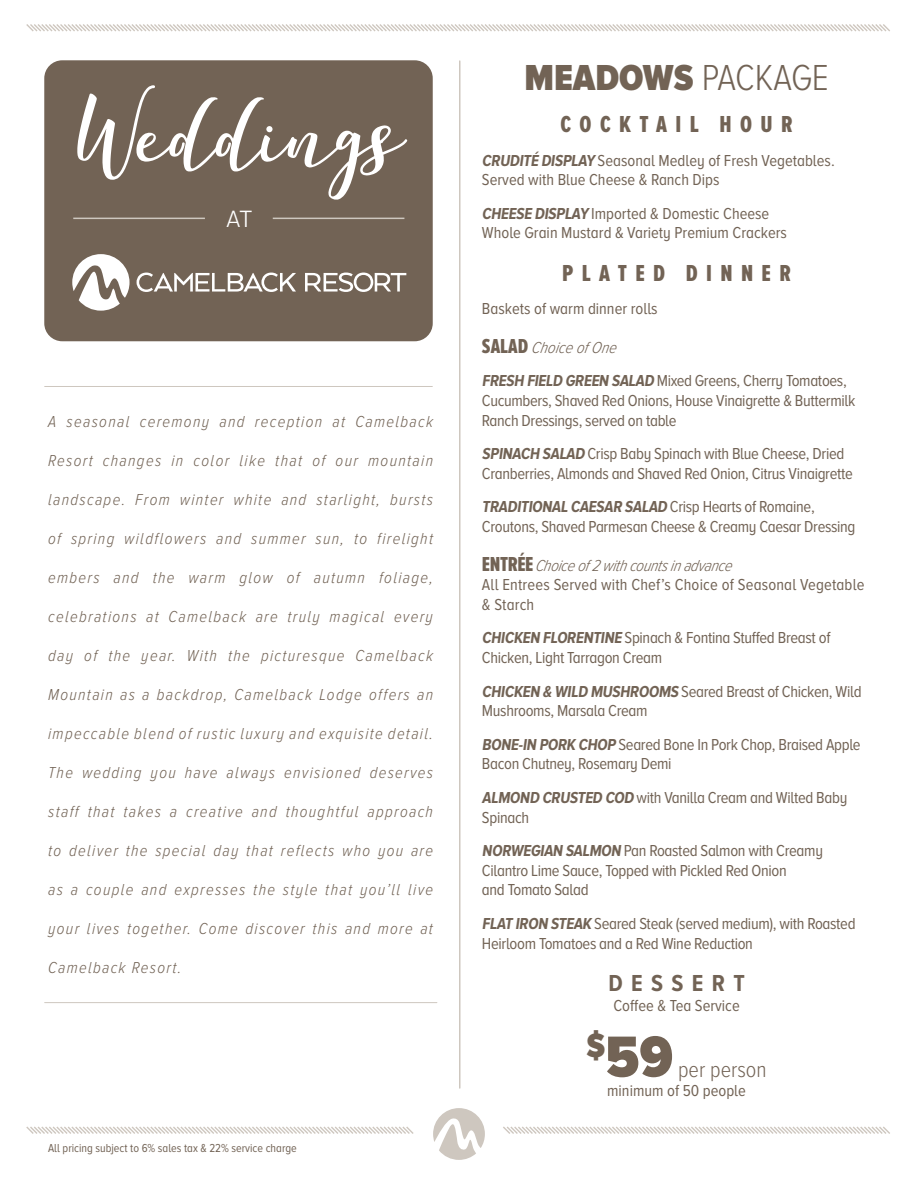
<style>
.page{position:relative;width:918px;height:1188px;background:#fff}
.page>*{position:absolute;margin:0;border:0;box-sizing:border-box;transform-origin:0 0}
.t1{font:73.5px "Declara";letter-spacing:-.01em;color:#fff}
.t2{font:900 60px "Proxima Nova A Cond";color:#726355}
.t3{font:900 37.5px "Proxima Nova A Cond";color:#726355}
.t4{font:24px "Proxima Nova A Ex Cn Extrabld";letter-spacing:.35em;color:#726355}
.t5{font:700 24px "Proxima Nova A Cond";letter-spacing:.35em;color:#726355}
.t6{font:300 24px "Pluto Sans Cond";color:#fff}
.t7{font:300 22.5px "Proxima Nova A Cond";color:#726355}
.t8{font:16.5px/19.8px "Proxima Nova A Cond";letter-spacing:-.02em;color:#726355}
.t9{font:italic 300 16.5px "Proxima Nova A Cond";letter-spacing:.08em;color:#726355}
.t10{font:16.5px/19.8px "Proxima Nova A Cond";color:#726355}
.t11{font:16.5px/19.8px "Proxima Nova A Cond";letter-spacing:.01em;color:#726355}
.t12{font:12px "Proxima Nova A Cond";color:#726355}
.s1{font-weight:300}
.s2{font-weight:700}
.s3{font-family:"Proxima Nova A Ex Cn Extrabld";font-size:21px}
.s4{font-weight:300;font-style:italic}
</style>
<div class="page">
<div style="left:44px;top:60px;width:389px;height:281px;background:#726355;border-radius:18px"></div>
<hr style="left:73px;top:218px;width:132px;height:1px;background:#cec7bf">
<hr style="left:273px;top:218px;width:131px;height:1px;background:#cec7bf">
<svg style="left:137px;top:273px;width:159px;height:19px"></svg>
<svg style="left:305px;top:273px;width:101px;height:19px"></svg>
<svg style="left:72px;top:254px;width:58px;height:57px"></svg>
<hr style="left:459px;top:61px;width:1px;height:1027px;background:#cec7bf">
<svg style="left:26px;top:24px;width:864px;height:8px"></svg>
<svg style="left:26px;top:1126px;width:388px;height:8px"></svg>
<svg style="left:503px;top:1126px;width:387px;height:8px"></svg>
<svg style="left:433px;top:1108px;width:52px;height:52px"></svg>
<hr style="left:45px;top:386px;width:387px;height:1px;background:#cec7bf">
<hr style="left:45px;top:1002px;width:392px;height:1px;background:#cec7bf">
<h1 class="t1" style="left:78px;top:97px;width:329px">Weddings</h1>
<h3 class="t6" style="left:226px;top:205px;width:28px">AT</h3>
<p class="t9" style="left:48px;top:412px;width:386px">A seasonal ceremony and reception at Camelback</p>
<p class="t9" style="left:48px;top:451px;width:386px">Resort changes in color like that of our mountain</p>
<p class="t9" style="left:48px;top:490px;width:386px">landscape. From winter white and starlight, bursts</p>
<p class="t9" style="left:48px;top:529px;width:386px">of spring wildflowers and summer sun, to firelight</p>
<p class="t9" style="left:48px;top:568px;width:386px">embers and the warm glow of autumn foliage,</p>
<p class="t9" style="left:48px;top:607px;width:386px">celebrations at Camelback are truly magical every</p>
<p class="t9" style="left:48px;top:646px;width:386px">day of the year. With the picturesque Camelback</p>
<p class="t9" style="left:48px;top:685px;width:386px">Mountain as a backdrop, Camelback Lodge offers an</p>
<p class="t9" style="left:48px;top:724px;width:386px">impeccable blend of rustic luxury and exquisite detail.</p>
<p class="t9" style="left:48px;top:763px;width:386px">The wedding you have always envisioned deserves</p>
<p class="t9" style="left:48px;top:802px;width:386px">staff that takes a creative and thoughtful approach</p>
<p class="t9" style="left:48px;top:841px;width:387px">to deliver the special day that reflects who you are</p>
<p class="t9" style="left:48px;top:880px;width:387px">as a couple and expresses the style that you’ll live</p>
<p class="t9" style="left:48px;top:919px;width:386px">your lives together. Come discover this and more at</p>
<p class="t9" style="left:48px;top:958px;width:135px">Camelback Resort.</p>
<p class="t12" style="left:48px;top:1142px;width:250px">All pricing subject to 6% sales tax &amp; 22% service charge</p>
<h3 class="t3" style="left:524px;top:56px;width:306px">MEADOWS <span class="s1">PACKAGE</span></h3>
<h3 class="t4" style="left:560px;top:111px;width:234px">COCKTAIL HOUR</h3>
<p class="t10" style="left:482px;top:150px;width:354px"><span class="s2">CRUDITÉ DISPLAY</span> Seasonal Medley of Fresh Vegetables.<br>Served with Blue Cheese &amp; Ranch Dips</p>
<p class="t10" style="left:482px;top:203px;width:306px"><span class="s2">CHEESE DISPLAY</span> Imported &amp; Domestic Cheese<br>Whole Grain Mustard &amp; Variety Premium Crackers</p>
<h3 class="t4" style="left:562px;top:260px;width:230px">PLATED DINNER</h3>
<p class="t10" style="left:482px;top:299px;width:177px">Baskets of warm dinner rolls</p>
<p class="t8" style="left:482px;top:331px;width:366px;line-height:33.3px"><span class="s3">SALAD</span> <span class="s4">Choice of One<br></span><span class="s2">FRESH FIELD GREEN SALAD</span> Mixed Greens, Cherry Tomatoes,</p>
<p class="t8" style="left:482px;top:390px;width:375px">Cucumbers, Shaved Red Onions, House Vinaigrette &amp; Buttermilk<br>Ranch Dressings, served on table</p>
<p class="t8" style="left:482px;top:443px;width:372px"><span class="s2">SPINACH SALAD</span> Crisp Baby Spinach with Blue Cheese, Dried<br>Cranberries, Almonds and Shaved Red Onion, Citrus Vinaigrette</p>
<p class="t8" style="left:482px;top:497px;width:375px"><span class="s2">TRADITIONAL CAESAR SALAD</span> Crisp Hearts of Romaine,<br>Croutons, Shaved Parmesan Cheese &amp; Creamy Caesar Dressing</p>
<p class="t11" style="left:482px;top:555px;width:384px"><span class="s3">ENTRÉE</span> <span class="s4">Choice of 2 with counts in advance<br></span>All Entrees Served with Chef’s Choice of Seasonal Vegetable &amp; Starch</p>
<p class="t8" style="left:482px;top:628px;width:350px"><span class="s2">CHICKEN FLORENTINE</span> Spinach &amp; Fontina Stuffed Breast of<br>Chicken, Light Tarragon Cream</p>
<p class="t8" style="left:482px;top:681px;width:381px"><span class="s2">CHICKEN &amp; WILD MUSHROOMS</span> Seared Breast of Chicken, Wild<br>Mushrooms, Marsala Cream</p>
<p class="t8" style="left:482px;top:734px;width:380px"><span class="s2">BONE-IN PORK CHOP</span> Seared Bone In Pork Chop, Braised Apple<br>Bacon Chutney, Rosemary Demi</p>
<p class="t8" style="left:482px;top:787px;width:367px"><span class="s2">ALMOND CRUSTED COD</span> with Vanilla Cream and Wilted Baby<br>Spinach</p>
<p class="t8" style="left:482px;top:840px;width:343px"><span class="s2">NORWEGIAN SALMON</span> Pan Roasted Salmon with Creamy<br>Cilantro Lime Sauce, Topped with Pickled Red Onion<br>and Tomato Salad</p>
<p class="t8" style="left:482px;top:913px;width:375px"><span class="s2">FLAT IRON STEAK</span> Seared Steak (served medium), with Roasted<br>Heirloom Tomatoes and a Red Wine Reduction</p>
<h3 class="t5" style="left:608px;top:970px;width:138px">DESSERT</h3>
<p class="t10" style="left:613px;top:995px;width:128px">Coffee &amp; Tea Service</p>
<h2 class="t2" style="left:587px;top:1023px;width:88px"><sup>$</sup>59</h2>
<h3 class="t7" style="left:678px;top:1057px;width:90px">per person</h3>
<p class="t10" style="left:607px;top:1081px;width:140px">minimum of 50 people</p>
</div>
